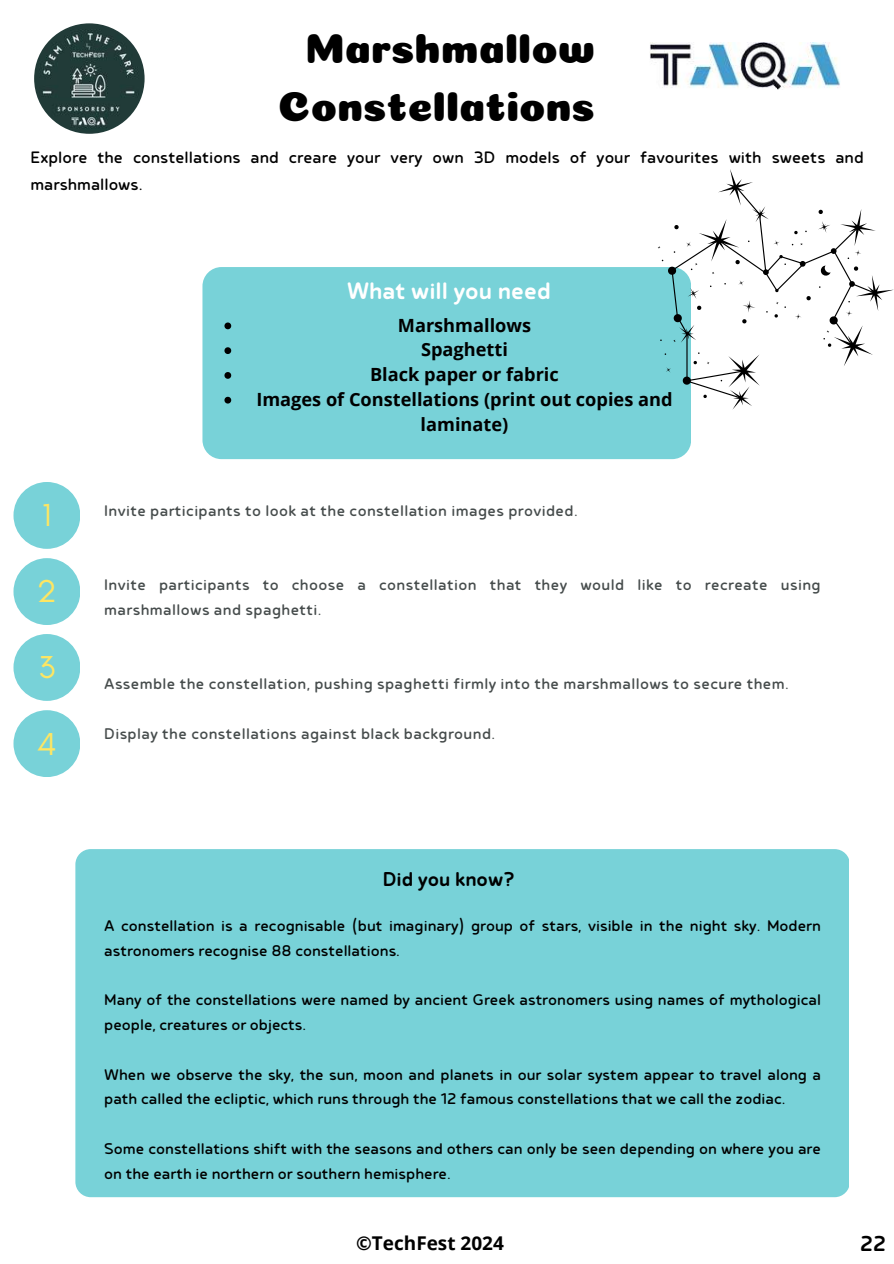
<style>
.page{position:relative;width:894px;height:1264px;background:#fff}
.page>*{position:absolute;margin:0;border:0;box-sizing:border-box;transform-origin:0 0}
.t1{font:42px/58.5px "Coiny";color:#000;text-align:right}
.t2{font:32.25px "Glacial Indifference";color:#fee662}
.t3{font:500 28.2px "Betm Rounded";color:#fff}
.t4{font:500 25.5px "Betm Rounded";color:#000}
.t5{font:500 23.7px "Betm Rounded";color:#000}
.t6{font:19.5px/27px "Betm Rounded";color:#000}
.t7{font:700 18.9px "Open Sans";color:#000}
.t8{font:18.3px/24.8px "Betm Rounded";color:#000}
.t9{font:18.3px/24.8px "Betm Rounded";letter-spacing:.02em;color:#464c4c}
.t10{font:700 18.15px/24.8px "Open Sans";color:#000;text-align:center}
</style>
<div class="page">
<img style="left:650px;top:43px;width:189px;height:46px">
<img style="left:34px;top:23px;width:110px;height:111px;border-radius:50%">
<div style="left:202px;top:267px;width:489px;height:192px;background:#78d2d8;border-radius:19px"></div>
<div style="left:13px;top:482px;width:67px;height:67px;background:#78d2d8;border-radius:50%"></div>
<div style="left:13px;top:558px;width:67px;height:67px;background:#78d2d8;border-radius:50%"></div>
<div style="left:75px;top:849px;width:774px;height:348px;background:#78d2d8;border-radius:15px"></div>
<svg style="left:658px;top:169px;width:235px;height:241px"></svg>
<svg style="left:224px;top:322px;width:7px;height:7px"></svg>
<svg style="left:224px;top:347px;width:7px;height:7px"></svg>
<svg style="left:224px;top:372px;width:7px;height:7px"></svg>
<svg style="left:224px;top:397px;width:7px;height:6px"></svg>
<div style="left:13px;top:634px;width:67px;height:67px;background:#78d2d8;border-radius:50%"></div>
<div style="left:13px;top:710px;width:67px;height:67px;background:#78d2d8;border-radius:50%"></div>
<h1 class="t1" style="left:278px;top:19px;width:319px">Marshmallow<br>Constellations</h1>
<p class="t6" style="left:30px;top:142px;width:834px">Explore the constellations and creare your very own 3D models of your favourites with sweets and marshmallows.</p>
<h3 class="t3" style="left:347px;top:269px;width:205px">What will you need</h3>
<h2 class="t2" style="left:42px;top:495px;width:11px">1</h2>
<h2 class="t2" style="left:37px;top:572px;width:21px">2</h2>
<h2 class="t2" style="left:38px;top:647px;width:18px">3</h2>
<h2 class="t2" style="left:37px;top:724px;width:21px">4</h2>
<p class="t10" style="left:256px;top:312px;width:417px">Marshmallows<br>Spaghetti<br>Black paper or fabric<br>Images of Constellations (print out copies and laminate)</p>
<p class="t9" style="left:104px;top:496px;width:475px">Invite participants to look at the constellation images provided.</p>
<p class="t9" style="left:104px;top:570px;width:717px">Invite participants to choose a constellation that they would like to recreate using marshmallows and spaghetti.</p>
<p class="t9" style="left:104px;top:669px;width:686px">Assemble the constellation, pushing spaghetti firmly into the marshmallows to secure them.</p>
<p class="t9" style="left:104px;top:719px;width:392px">Display the constellations against black background.</p>
<p class="t5" style="left:382px;top:861px;width:134px">Did you know?</p>
<p class="t8" style="left:104px;top:911px;width:718px">A constellation is a recognisable (but imaginary) group of stars, visible in the night sky. Modern astronomers recognise 88 constellations.</p>
<p class="t8" style="left:104px;top:986px;width:718px">Many of the constellations were named by ancient Greek astronomers using names of mythological people, creatures or objects.</p>
<p class="t8" style="left:104px;top:1060px;width:718px">When we observe the sky, the sun, moon and planets in our solar system appear to travel along a path called the ecliptic, which runs through the 12 famous constellations that we call the zodiac.</p>
<p class="t8" style="left:104px;top:1134px;width:718px">Some constellations shift with the seasons and others can only be seen depending on where you are on the earth ie northern or southern hemisphere.</p>
<p class="t7" style="left:356px;top:1229px;width:149px">©TechFest 2024</p>
<h3 class="t4" style="left:860px;top:1223px;width:27px">22</h3>
</div>
